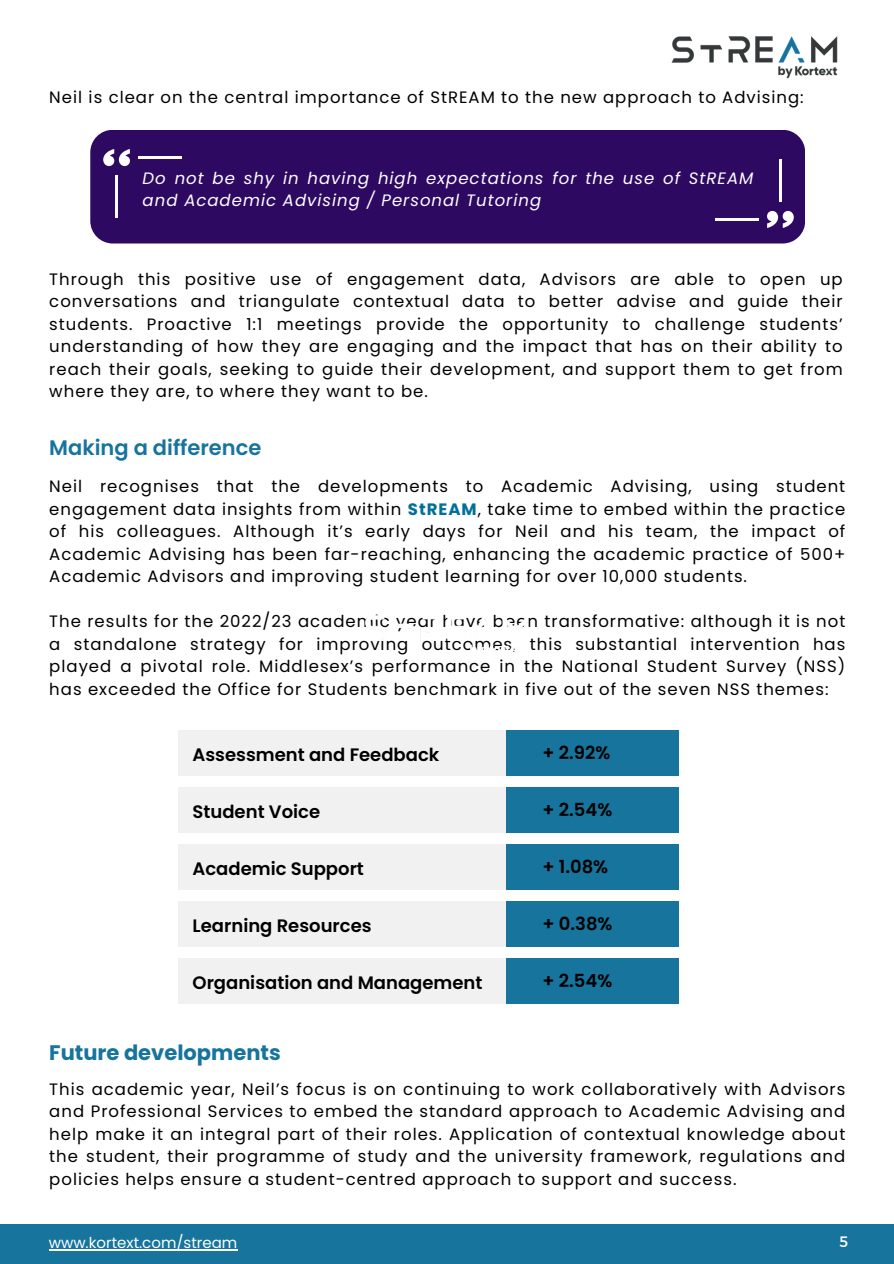
<style>
.page{position:relative;width:894px;height:1264px;background:#fff}
.page>*{position:absolute;margin:0;border:0;box-sizing:border-box;transform-origin:0 0}
.t1{font:700 21px "Poppins";color:#16749d}
.t2{font:600 21px "Poppins";color:#16749d}
.t3{font:600 18px "Poppins";color:#000}
.t4{font:16.5px/22.5px "Poppins";letter-spacing:.06em;color:#000;text-align:justify}
.t5{font:italic 16.5px/22.5px "Poppins";letter-spacing:.06em;color:#fff}
.t6{font:15.15px "Montserrat";color:#fff}
.t7{font:15px "Poppins";color:#fff}
.s1{font-weight:700;color:#006f9b}
</style>
<div class="page">
<div style="left:0;top:1224px;width:893px;height:39px;background:#16749d"></div>
<div style="left:90px;top:130px;width:715px;height:113px;background:#2d0962;border-radius:23px"></div>
<hr style="left:138px;top:156px;width:44px;height:3px;background:#fff">
<hr style="left:115px;top:175px;width:3px;height:42px;background:#fff">
<svg style="left:103px;top:149px;width:27px;height:17px"></svg>
<hr style="left:714px;top:218px;width:44px;height:3px;background:#fff">
<hr style="left:778px;top:159px;width:3px;height:43px;background:#fff">
<svg style="left:767px;top:211px;width:26px;height:17px"></svg>
<div style="left:179px;top:730px;width:375px;height:46px;background:#f1f1f1"></div>
<div style="left:506px;top:730px;width:172px;height:46px;background:#16749d"></div>
<div style="left:179px;top:787px;width:375px;height:46px;background:#f1f1f1"></div>
<div style="left:506px;top:787px;width:172px;height:46px;background:#16749d"></div>
<div style="left:179px;top:844px;width:375px;height:46px;background:#f1f1f1"></div>
<div style="left:506px;top:844px;width:172px;height:46px;background:#16749d"></div>
<div style="left:179px;top:901px;width:375px;height:46px;background:#f1f1f1"></div>
<div style="left:506px;top:901px;width:172px;height:46px;background:#16749d"></div>
<div style="left:179px;top:958px;width:375px;height:46px;background:#f1f1f1"></div>
<div style="left:506px;top:958px;width:172px;height:46px;background:#16749d"></div>
<hr style="left:49px;top:1249px;width:188px;height:1px;background:#fff">
<img style="left:671px;top:36px;width:167px;height:43px">
<h2 class="t4" style="left:49px;top:86px;width:755px">Neil is clear on the central importance of StREAM to the new approach to Advising:</h2>
<p class="t5" style="left:143px;top:167px;width:612px">Do not be shy in having high expectations for the use of StREAM and Academic Advising / Personal Tutoring</p>
<h2 class="t4" style="left:49px;top:267px;width:794px">Through this positive use of engagement data, Advisors are able to open up conversations and triangulate contextual data to better advise and guide their students. Proactive 1:1 meetings provide the opportunity to challenge students’ understanding of how they are engaging and the impact that has on their ability to reach their goals, seeking to guide their development, and support them to get from where they are, to where they want to be.</h2>
<h2 class="t2" style="left:49px;top:433px;width:213px">Making a difference</h2>
<h3 class="t4" style="left:49px;top:475px;width:797px">Neil recognises that the developments to Academic Advising, using student engagement data insights from within <span class="s1">StREAM</span>, take time to embed within the practice of his colleagues. Although it’s early days for Neil and his team, the impact of Academic Advising has been far-reaching, enhancing the academic practice of 500+ Academic Advisors and improving student learning for over 10,000 students.</h3>
<p class="t4" style="left:49px;top:610px;width:797px">The results for the 2022/23 academic year have been transformative: although it is not a standalone strategy for improving outcomes, this substantial intervention has played a pivotal role. Middlesex’s performance in the National Student Survey (NSS) has exceeded the Office for Students benchmark in five out of the seven NSS themes:</p>
<p class="t3" style="left:192px;top:742px;width:248px">Assessment and Feedback</p>
<h3 class="t3" style="left:542px;top:739px;width:69px">+ 2.92%</h3>
<h3 class="t3" style="left:192px;top:799px;width:129px">Student Voice</h3>
<h1 class="t3" style="left:542px;top:796px;width:71px">+ 2.54%</h1>
<h3 class="t3" style="left:192px;top:855px;width:173px">Academic Support</h3>
<h3 class="t3" style="left:542px;top:853px;width:67px">+ 1.08%</h3>
<p class="t3" style="left:192px;top:912px;width:180px">Learning Resources</p>
<h2 class="t3" style="left:542px;top:910px;width:72px">+ 0.38%</h2>
<h2 class="t3" style="left:192px;top:969px;width:291px">Organisation and Management</h2>
<h2 class="t3" style="left:542px;top:967px;width:71px">+ 2.54%</h2>
<h2 class="t1" style="left:49px;top:1037px;width:233px">Future developments</h2>
<h2 class="t4" style="left:49px;top:1077px;width:797px">This academic year, Neil’s focus is on continuing to work collaboratively with Advisors and Professional Services to embed the standard approach to Academic Advising and help make it an integral part of their roles. Application of contextual knowledge about the student, their programme of study and the university framework, regulations and policies helps ensure a student-centred approach to support and success.</h2>
<h1 class="t7" style="left:49px;top:1232px;width:190px">www.kortext.com/stream</h1>
<h2 class="t6" style="left:839px;top:1231px;width:10px">5</h2>
</div>
